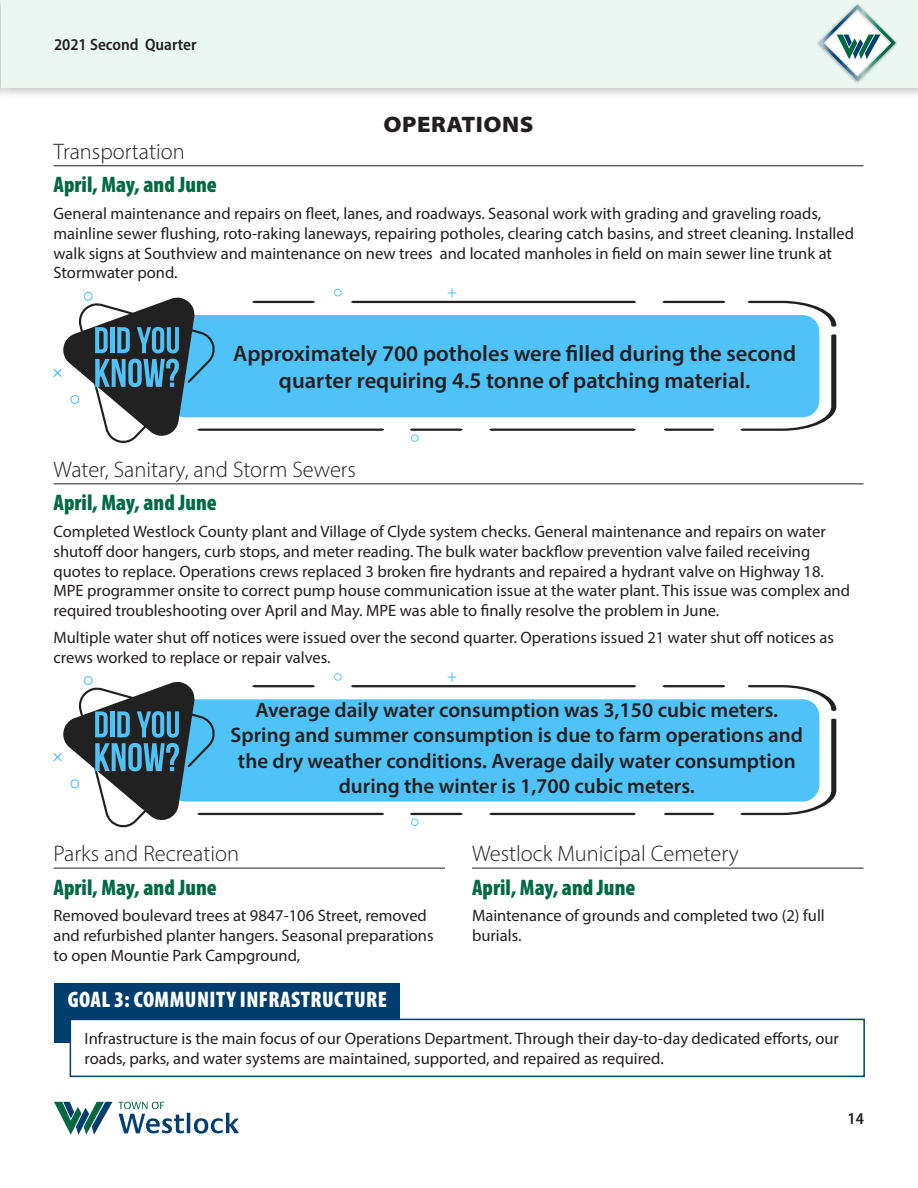
<style>
.page{position:relative;width:918px;height:1188px;background:#fff}
.page>*{position:absolute;margin:0;border:0;box-sizing:border-box;transform-origin:0 0}
.DID_YOU_KNOW{font:600 22.5px/27px "Myriad Pro";color:#231f20;text-align:center}
.span_all_left_rule_b{font:300 22.5px "Myriad Pro";color:#231f20}
.column_header{font:900 condensed 22.5px "Myriad Pro";color:#006944}
.body{font:900 condensed 22.5px "Myriad Pro";letter-spacing:.02em;color:#fff}
.Section_header{font:900 semi-expanded 22.5px "Myriad Pro";letter-spacing:.02em;color:#231f20}
.DID_YOU_KNOW-2{font:600 21px/25.2px "Myriad Pro";color:#231f20;text-align:center}
.body-2{font:16.5px/19.8px "Myriad Pro";color:#231f20}
.t1{font:600 semi-condensed 16.5px "Myriad Pro";color:#231f20}
</style>
<div class="page">
<hr style="left:187px;top:1113px;width:3px;height:20px;background:#003e6f">
<svg style="left:194px;top:1113px;width:45px;height:21px"></svg>
<svg style="left:54px;top:1102px;width:130px;height:33px"></svg>
<div style="left:0;top:0;width:918px;height:99px;background:#231f20;opacity:.25"></div>
<div style="left:1px;top:0;width:917px;height:88px;background:#ecf7f1"></div>
<svg style="left:817px;top:4px;width:80px;height:79px"></svg>
<hr style="left:54px;top:165px;width:810px;height:1px;background:#231f20">
<hr style="left:54px;top:483px;width:810px;height:1px;background:#231f20">
<div style="left:168px;top:315px;width:651px;height:102px;background:#4fc3f7;border-radius:17px"></div>
<svg style="left:663px;top:301px;width:62px;height:2px"></svg>
<svg style="left:748px;top:301px;width:88px;height:26px"></svg>
<svg style="left:741px;top:334px;width:95px;height:97px"></svg>
<svg style="left:664px;top:429px;width:50px;height:2px"></svg>
<svg style="left:54px;top:288px;width:582px;height:155px"></svg>
<div style="left:168px;top:699px;width:651px;height:103px;background:#4fc3f7;border-radius:17px"></div>
<svg style="left:663px;top:685px;width:62px;height:2px"></svg>
<svg style="left:748px;top:685px;width:88px;height:26px"></svg>
<svg style="left:741px;top:719px;width:95px;height:96px"></svg>
<svg style="left:664px;top:813px;width:50px;height:2px"></svg>
<svg style="left:54px;top:673px;width:582px;height:154px"></svg>
<hr style="left:54px;top:868px;width:391px;height:1px;background:#231f20">
<hr style="left:472px;top:868px;width:392px;height:1px;background:#231f20">
<div style="left:54px;top:984px;width:346px;height:59px;background:#003e70"></div>
<div style="left:70px;top:1019px;width:794px;height:57px;background:#fff"></div>
<div style="left:70px;top:1019px;width:795px;height:58px;border:2px solid #003e70"></div>
<p class="t1" style="left:54px;top:34px;width:144px">2021 Second Quarter</p>
<p class="Section_header" style="left:384px;top:109px;width:151px">OPERATIONS</p>
<p class="span_all_left_rule_b" style="left:54px;top:138px;width:133px">Transportation</p>
<p class="column_header" style="left:54px;top:170px;width:165px">April, May, and June</p>
<p class="body-2" style="left:54px;top:203px;width:802px">General maintenance and repairs on fleet, lanes, and roadways. Seasonal work with grading and graveling roads, mainline sewer flushing, roto-raking laneways, repairing potholes, clearing catch basins, and street cleaning. Installed walk signs at Southview and maintenance on new trees and located manholes in field on main sewer line trunk at Stormwater pond.</p>
<p class="DID_YOU_KNOW" style="left:233px;top:339px;width:564px">Approximately 700 potholes were filled during the second quarter requiring 4.5 tonne of patching material.</p>
<p class="span_all_left_rule_b" style="left:54px;top:456px;width:304px">Water, Sanitary, and Storm Sewers</p>
<p class="column_header" style="left:54px;top:489px;width:165px">April, May, and June</p>
<p class="body-2" style="left:54px;top:521px;width:798px">Completed Westlock County plant and Village of Clyde system checks. General maintenance and repairs on water shutoff door hangers, curb stops, and meter reading. The bulk water backflow prevention valve failed receiving quotes to replace. Operations crews replaced 3 broken fire hydrants and repaired a hydrant valve on Highway 18.<br>MPE programmer onsite to correct pump house communication issue at the water plant. This issue was complex and required troubleshooting over April and May. MPE was able to finally resolve the problem in June.</p>
<p class="body-2" style="left:54px;top:627px;width:782px">Multiple water shut off notices were issued over the second quarter. Operations issued 21 water shut off notices as crews worked to replace or repair valves.</p>
<p class="DID_YOU_KNOW-2" style="left:231px;top:697px;width:574px">Average daily water consumption was 3,150 cubic meters.<br>Spring and summer consumption is due to farm operations and the dry weather conditions. Average daily water consumption during the winter is 1,700 cubic meters.</p>
<p class="span_all_left_rule_b" style="left:54px;top:840px;width:187px">Parks and Recreation</p>
<p class="column_header" style="left:54px;top:873px;width:165px">April, May, and June</p>
<p class="body-2" style="left:54px;top:906px;width:382px">Removed boulevard trees at 9847-106 Street, removed and refurbished planter hangers. Seasonal preparations to open Mountie Park Campground,</p>
<p class="span_all_left_rule_b" style="left:472px;top:840px;width:268px">Westlock Municipal Cemetery</p>
<p class="column_header" style="left:472px;top:873px;width:165px">April, May, and June</p>
<p class="body-2" style="left:472px;top:906px;width:354px">Maintenance of grounds and completed two (2) full burials.</p>
<p class="body" style="left:68px;top:985px;width:321px">GOAL 3: COMMUNITY INFRASTRUCTURE</p>
<p class="body-2" style="left:85px;top:1028px;width:756px">Infrastructure is the main focus of our Operations Department. Through their day-to-day dedicated efforts, our roads, parks, and water systems are maintained, supported, and repaired as required.</p>
<p class="t1" style="left:848px;top:1109px;width:18px">14</p>
</div>
